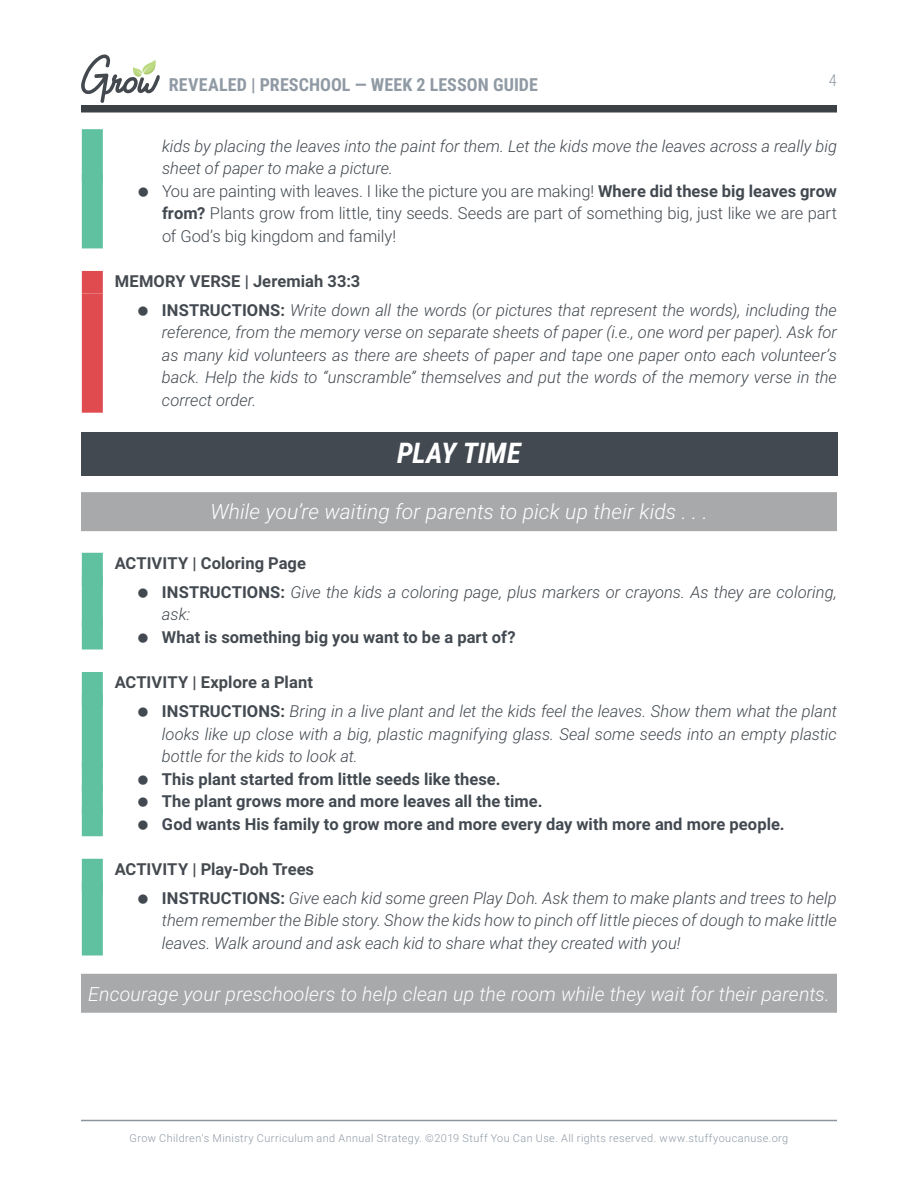
<style>
.page{position:relative;width:918px;height:1188px;background:#fff}
.page>*{position:absolute;margin:0;border:0;box-sizing:border-box;transform-origin:0 0}
.t1{font:italic 700 28.5px "Roboto Condensed";color:#fff}
.t2{font:italic 300 21px "Roboto";letter-spacing:.005em;color:#fff}
.t3{font:italic 300 19.5px "Roboto";letter-spacing:.005em;color:#fff}
.t4{font:700 18px "Roboto Condensed";letter-spacing:.005em;color:#909aa4}
.t5{font:italic 300 16.5px/22.5px "Roboto";color:#424950}
.t6{font:300 16.5px/22.5px "Roboto";letter-spacing:-.005em;color:#424950}
.t7{font:700 16.5px/22.5px "Roboto";letter-spacing:.005em;color:#424950}
.t8{font:300 16.5px "Roboto Condensed";color:#909aa4}
.t9{font:300 10.8px "Roboto";letter-spacing:.04em;color:#8e99a5}
.s1{font-style:italic}
.s2{font-weight:700}
.s3{font-weight:700;font-style:normal;color:#454a50}
.s4{font-weight:700;font-style:normal}
</style>
<div class="page">
<div style="left:81px;top:105px;width:756px;height:7px;background:#3c4145"></div>
<svg style="left:81px;top:54px;width:79px;height:49px"></svg>
<hr style="left:81px;top:1120px;width:756px;height:1px;background:#8c949d">
<div style="left:82px;top:129px;width:21px;height:52px;background:#5fc19f"></div>
<div style="left:82px;top:174px;width:21px;height:74px;background:#5fc19f"></div>
<div style="left:82px;top:271px;width:21px;height:22px;background:#e04b50"></div>
<div style="left:82px;top:293px;width:21px;height:120px;background:#e04b50"></div>
<div style="left:81px;top:432px;width:756px;height:43px;background:#424950"></div>
<div style="left:81px;top:492px;width:756px;height:39px;background:#a7a9ab"></div>
<div style="left:82px;top:553px;width:21px;height:33px;background:#5fc19f"></div>
<div style="left:82px;top:575px;width:21px;height:52px;background:#5fc19f"></div>
<div style="left:82px;top:620px;width:21px;height:30px;background:#5fc19f"></div>
<div style="left:82px;top:672px;width:21px;height:33px;background:#5fc19f"></div>
<div style="left:82px;top:695px;width:21px;height:74px;background:#5fc19f"></div>
<div style="left:82px;top:762px;width:21px;height:29px;background:#5fc19f"></div>
<div style="left:82px;top:785px;width:21px;height:29px;background:#5fc19f"></div>
<div style="left:82px;top:807px;width:21px;height:29px;background:#5fc19f"></div>
<div style="left:82px;top:859px;width:21px;height:33px;background:#5fc19f"></div>
<div style="left:82px;top:881px;width:21px;height:75px;background:#5fc19f"></div>
<div style="left:81px;top:974px;width:756px;height:39px;background:#a7a9ab"></div>
<p class="t4" style="left:169px;top:78px;width:371px">REVEALED | PRESCHOOL — WEEK 2 LESSON GUIDE</p>
<p class="t8" style="left:829px;top:70px;width:10px">4</p>
<p class="t6" style="left:162px;top:136px;width:677px"><span class="s1">kids by placing the leaves into the paint for them. Let the kids move the leaves across a really big sheet of paper to make a picture.<br></span>You are painting with leaves. I like the picture you are making! <span class="s2">Where did these big leaves grow from?</span> Plants grow from little, tiny seeds. Seeds are part of something big, just like we are part of God’s big kingdom and family!</p>
<p class="t5" style="left:162px;top:266px;width:677px;line-height:29.2px;text-indent:-47px"><span class="s3">MEMORY VERSE | Jeremiah 33:3<br></span><span class="s4">INSTRUCTIONS:</span> Write down all the words (or pictures that represent the words), including the</p>
<p class="t5" style="left:162px;top:321px;width:677px;text-align:justify">reference, from the memory verse on separate sheets of paper (i.e., one word per paper). Ask for as many kid volunteers as there are sheets of paper and tape one paper onto each volunteer’s back. Help the kids to “unscramble” themselves and put the words of the memory verse in the correct order.</p>
<h1 class="t1" style="left:397px;top:436px;width:125px">PLAY TIME</h1>
<p class="t2" style="left:210px;top:497px;width:499px">While you’re waiting for parents to pick up their kids . . .</p>
<p class="t5" style="left:162px;top:547px;width:677px;line-height:29.2px;text-indent:-47px"><span class="s3">ACTIVITY | Coloring Page<br></span><span class="s4">INSTRUCTIONS:</span> Give the kids a coloring page, plus markers or crayons. As they are coloring,</p>
<p class="t5" style="left:162px;top:603px;width:30px">ask:</p>
<p class="t7" style="left:162px;top:627px;width:355px">What is something big you want to be a part of?</p>
<p class="t5" style="left:162px;top:667px;width:676px;line-height:29.2px;text-indent:-47px"><span class="s3">ACTIVITY | Explore a Plant<br></span><span class="s4">INSTRUCTIONS:</span> Bring in a live plant and let the kids feel the leaves. Show them what the plant</p>
<p class="t5" style="left:162px;top:722px;width:676px">looks like up close with a big, plastic magnifying glass. Seal some seeds into an empty plastic bottle for the kids to look at.</p>
<p class="t7" style="left:162px;top:769px;width:624px">This plant started from little seeds like these.<br>The plant grows more and more leaves all the time.<br>God wants His family to grow more and more every day with more and more people.</p>
<p class="t5" style="left:162px;top:855px;width:676px;line-height:29.2px;text-indent:-47px"><span class="s3">ACTIVITY | Play-Doh Trees<br></span><span class="s4">INSTRUCTIONS:</span> Give each kid some green Play Doh. Ask them to make plants and trees to help</p>
<p class="t5" style="left:162px;top:909px;width:676px">them remember the Bible story. Show the kids how to pinch off little pieces of dough to make little leaves. Walk around and ask each kid to share what they created with you!</p>
<p class="t3" style="left:88px;top:985px;width:743px">Encourage your preschoolers to help clean up the room while they wait for their parents.</p>
<p class="t9" style="left:130px;top:1134px;width:660px">Grow Children's Ministry Curriculum and Annual Strategy. ©2019 Stuff You Can Use. All rights reserved. www.stuffyoucanuse.org</p>
</div>
